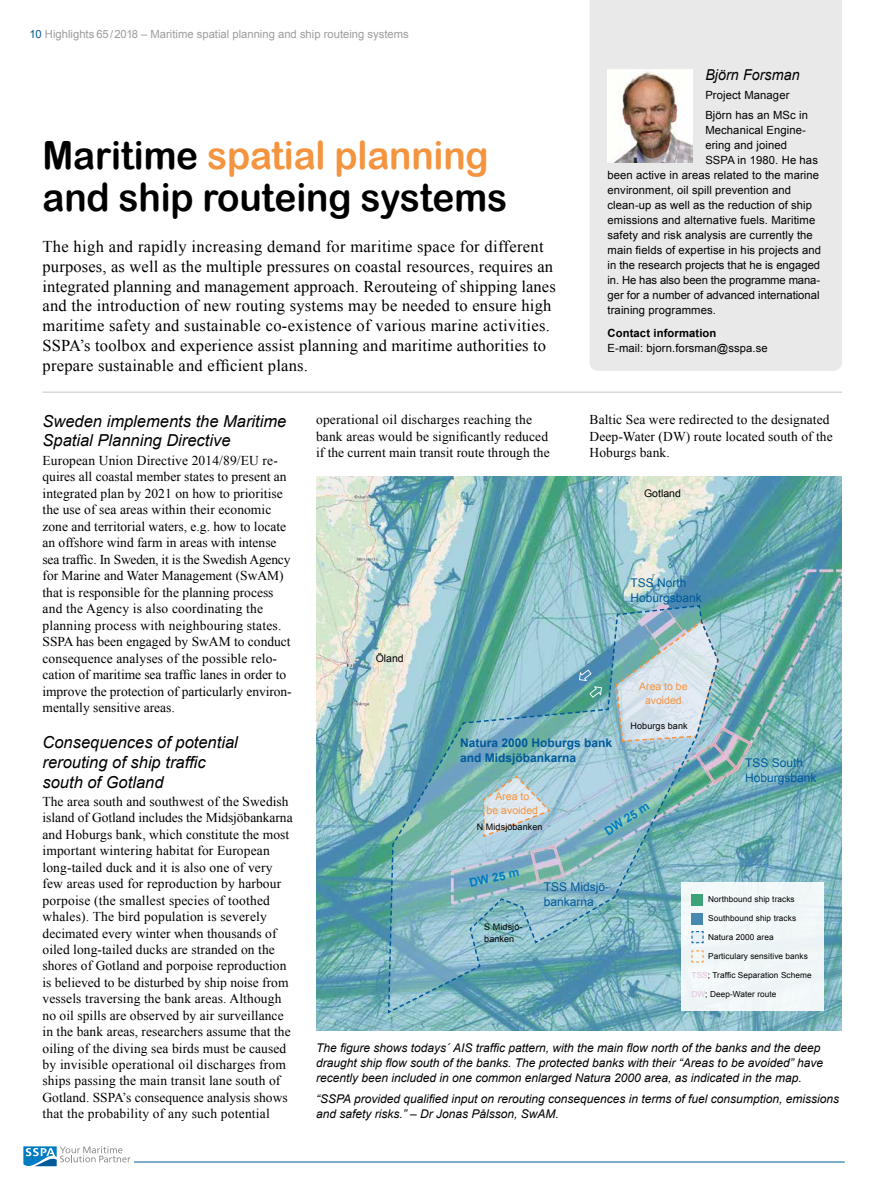
<style>
.page{position:relative;width:893px;height:1191px;background:#fff}
.page>*{position:absolute;margin:0;border:0;box-sizing:border-box;transform-origin:0 0}
.t1{font:39px/42px "Arial Rounded MT Bold";letter-spacing:-.005em;color:#000;scale:.95 1}
.t2{font:16.5px/19.8px "Times New Roman";letter-spacing:.015em;color:#000}
.t3{font:italic 16.5px/19.5px "Arial";color:#000}
.t4{font:italic 15px "Arial";letter-spacing:.005em;color:#000;scale:.95 1}
.t5{font:13.5px/16.5px "Times New Roman";letter-spacing:.005em;color:#000}
.t6{font:italic 12px/15px "Arial";color:#000}
.t7{font:12px/15px "Arial";color:#005a9a}
.t8{font:700 12px/15px "Arial";color:#005a9a}
.t9{font:700 12px "Arial";color:#007cc2}
.t10{font:11.25px/19.2px "Arial";letter-spacing:.01em;color:#000}
.t11{font:11.25px "Arial";color:#9d9d9c}
.t12{font:11.25px "Arial";letter-spacing:-.01em;color:#000}
.t13{font:700 11.25px "Arial";letter-spacing:.01em;color:#000}
.t14{font:10.5px/13.5px "Arial";color:#f4943f;text-align:center}
.t15{font:10.5px "Arial";color:#000}
.t16{font:9px/12px "Arial";letter-spacing:.01em;color:#000}
.t17{font:8.25px "Arial";letter-spacing:.01em;color:#000}
.s1{color:#005a9a}
.s2{color:#f4943f}
.s3{color:#e3c0dd}
</style>
<div class="page">
<hr style="left:134px;top:1161px;width:711px;height:1px;background:#005a9a">
<svg style="left:23px;top:1146px;width:107px;height:21px"></svg>
<div style="left:590px;top:0;width:252px;height:371px;background:#e9e9e9"></div>
<img style="left:316px;top:476px;width:526px;height:554px">
<hr style="left:43px;top:392px;width:799px;height:1px;background:#c6c6c6">
<img style="left:608px;top:69px;width:84px;height:93px">
<div style="left:681px;top:882px;width:143px;height:129px;background:#f0f6f8"></div>
<img style="left:387px;top:604px;width:332px;height:410px">
<p class="t11" style="left:29px;top:26px;width:381px"><span class="s1">10</span> Highlights 65/2018 – Maritime spatial planning and ship routeing systems</p>
<h1 class="t1" style="left:43px;top:133px;width:491px">Maritime <span class="s2">spatial planning </span>and ship routeing systems</h1>
<p class="t2" style="left:43px;top:236px;width:515px">The high and rapidly increasing demand for maritime space for different purposes, as well as the multiple pressures on coastal resources, requires an integrated planning and management approach. Rerouteing of shipping lanes and the introduction of new routing systems may be needed to ensure high maritime safety and sustainable co-existence of various marine activities.<br>SSPA’s toolbox and experience assist planning and maritime authorities to prepare sustainable and efficient plans.</p>
<p class="t4" style="left:705px;top:65px;width:101px">Björn Forsman</p>
<p class="t10" style="left:705px;top:86px;width:104px">Project Manager<br>Björn has an MSc in</p>
<p class="t10" style="left:705px;top:120px;width:102px">Mechanical Engine-</p>
<p class="t10" style="left:705px;top:135px;width:83px">ering and joined</p>
<p class="t10" style="left:705px;top:150px;width:114px">SSPA in 1980. He has</p>
<p class="t10" style="left:607px;top:165px;width:213px">been active in areas related to the marine</p>
<p class="t10" style="left:607px;top:180px;width:185px">environment, oil spill prevention and</p>
<p class="t10" style="left:607px;top:195px;width:206px">clean-up as well as the reduction of ship</p>
<p class="t10" style="left:607px;top:210px;width:209px">emissions and alternative fuels. Maritime</p>
<p class="t10" style="left:607px;top:225px;width:207px">safety and risk analysis are currently the</p>
<p class="t10" style="left:607px;top:240px;width:215px">main fields of expertise in his projects and</p>
<p class="t10" style="left:607px;top:255px;width:214px">in the research projects that he is engaged</p>
<p class="t12" style="left:607px;top:272px;width:214px">in. He has also been the programme mana-</p>
<p class="t10" style="left:607px;top:285px;width:213px">ger for a number of advanced international</p>
<p class="t10" style="left:607px;top:300px;width:110px">training programmes.</p>
<p class="t13" style="left:607px;top:326px;width:110px">Contact information</p>
<p class="t10" style="left:607px;top:339px;width:162px">E-mail: bjorn.forsman@sspa.se</p>
<p class="t3" style="left:43px;top:411px;width:245px">Sweden implements the Maritime<br>Spatial Planning Directive</p>
<p class="t5" style="left:43px;top:452px;width:251px">European Union Directive 2014/89/EU re&shy;quires all coastal member states to present an integrated plan by 2021 on how to prioritise the use of sea areas within their economic zone and territorial waters, e.g. how to locate an offshore wind farm in areas with intense sea traffic. In Sweden, it is the Swedish Agency for Marine and Water Management (SwAM) that is responsible for the planning process and the Agency is also coordinating the planning process with neighbouring states.<br>SSPA has been engaged by SwAM to conduct consequence analyses of the possible relo&shy;cation of maritime sea traffic lanes in order to improve the protection of particularly environ&shy;mentally sensitive areas.</p>
<p class="t3" style="left:43px;top:733px;width:197px">Consequences of potential rerouting of ship traffic south of Gotland</p>
<p class="t5" style="left:43px;top:793px;width:252px">The area south and southwest of the Swedish island of Gotland includes the Midsjöbankarna and Hoburgs bank, which constitute the most important wintering habitat for European long-tailed duck and it is also one of very few areas used for reproduction by harbour porpoise (the smallest species of toothed whales). The bird population is severely decimated every winter when thousands of oiled long-tailed ducks are stranded on the shores of Gotland and porpoise reproduction is believed to be disturbed by ship noise from vessels traversing the bank areas. Although no oil spills are observed by air surveillance in the bank areas, researchers assume that the oiling of the diving sea birds must be caused by invisible operational oil discharges from ships passing the main transit lane south of Gotland. SSPA’s consequence analysis shows that the probability of any such potential</p>
<p class="t5" style="left:316px;top:411px;width:235px">operational oil discharges reaching the bank areas would be significantly reduced if the current main transit route through the</p>
<p class="t15" style="left:376px;top:652px;width:30px">Öland</p>
<p class="t5" style="left:590px;top:411px;width:245px">Baltic Sea were redirected to the designated<br>Deep-Water (DW) route located south of the<br>Hoburgs bank.</p>
<p class="t15" style="left:644px;top:486px;width:38px">Gotland</p>
<p class="t7" style="left:630px;top:575px;width:73px">TSS North<br>Hoburgsbank</p>
<p class="t14" style="left:639px;top:680px;width:50px">Area to be avoided</p>
<p class="t16" style="left:631px;top:720px;width:59px">Hoburgs bank</p>
<p class="t8" style="left:460px;top:735px;width:154px">Natura 2000 Hoburgs bank and Midsjöbankarna</p>
<p class="t14" style="left:487px;top:790px;width:53px">Area to<br>be avoided</p>
<p class="t9" style="left:601px;top:826px;width:52px;rotate:-33deg">DW 25 m</p>
<p class="t16" style="left:477px;top:821px;width:67px">N Midsjöbanken</p>
<p class="t9" style="left:468px;top:875px;width:52px;rotate:-13deg">DW 25 m</p>
<p class="t16" style="left:484px;top:920px;width:40px">S Midsjö&shy;banken</p>
<p class="t7" style="left:544px;top:879px;width:67px">TSS Midsjö&shy;bankarna</p>
<p class="t7" style="left:745px;top:755px;width:73px">TSS South<br>Hoburgsbank</p>
<p class="t17" style="left:708px;top:894px;width:88px">Northbound ship tracks</p>
<p class="t17" style="left:708px;top:913px;width:89px">Southbound ship tracks</p>
<p class="t17" style="left:708px;top:932px;width:67px">Natura 2000 area</p>
<p class="t17" style="left:708px;top:951px;width:101px">Particulary sensitive banks</p>
<p class="t17" style="left:691px;top:970px;width:122px"><span class="s3">TSS</span>; Traffic Separation Scheme</p>
<p class="t17" style="left:691px;top:989px;width:87px"><span class="s3">DW</span>; Deep-Water route</p>
<p class="t6" style="left:316px;top:1040px;width:508px">The figure shows todays´ AIS traffic pattern, with the main flow north of the banks and the deep draught ship flow south of the banks. The protected banks with their “Areas to be avoided” have recently been included in one common enlarged Natura 2000 area, as indicated in the map.</p>
<p class="t6" style="left:316px;top:1091px;width:524px">“SSPA provided qualified input on rerouting consequences in terms of fuel consumption, emissions and safety risks.” – Dr Jonas Pålsson, SwAM.</p>
</div>
